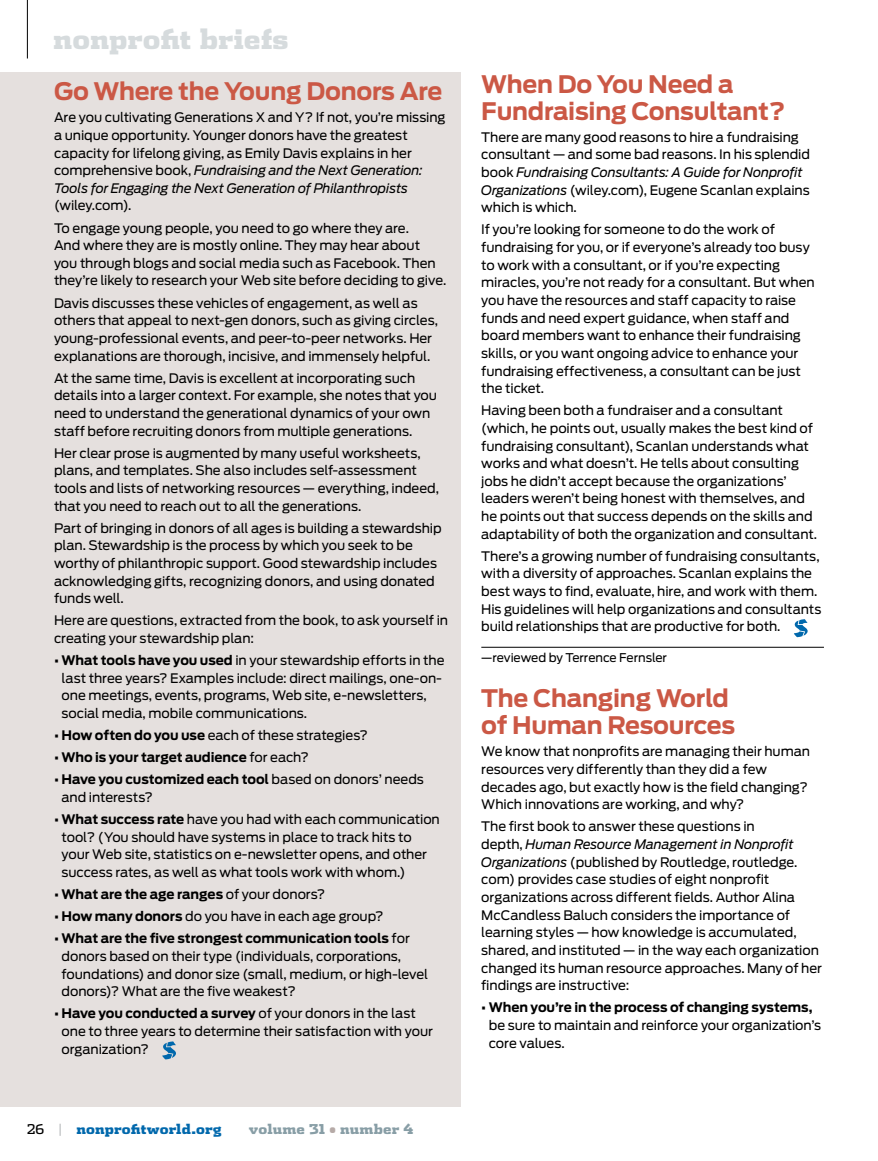
<style>
.page{position:relative;width:878px;height:1161px;background:#fff}
.page>*{position:absolute;margin:0;border:0;box-sizing:border-box;transform-origin:0 0}
.t1{font:900 27px "Dispatch";color:#d6dbdd}
.t2{font:700 24px/27px "Antenna";letter-spacing:-.01em;color:#cb5845}
.t3{font:900 13.5px "Dispatch";letter-spacing:.01em;color:#0068ac}
.t4{font:900 13.5px "Dispatch";letter-spacing:.015em;color:#889ea6}
.t5{font:13.05px/17.7px "Antenna";letter-spacing:-.005em;color:#000}
.t6{font:700 13.05px "Antenna";letter-spacing:-.005em;color:#000}
.t7{font:12px "Antenna";letter-spacing:-.005em;color:#000}
.s1{font-style:italic}
.s2{font-weight:700}
.s3{font-weight:400}
.s4{font-weight:400;color:#000}
.s5{font-weight:400;color:#bcbec0}
.s6{color:#b6aaa7}
</style>
<div class="page">
<div style="left:0;top:72px;width:461px;height:1035px;background:#e5e0de"></div>
<svg style="left:162px;top:1041px;width:14px;height:18px"></svg>
<hr style="left:27px;top:0;width:1px;height:58px;background:#000">
<hr style="left:481px;top:647px;width:343px;height:1px;background:#000">
<svg style="left:794px;top:619px;width:13px;height:18px"></svg>
<h1 class="t1" style="left:53px;top:20px;width:237px">nonprofit briefs</h1>
<h2 class="t2" style="left:54px;top:78px;width:390px">Go Where the Young Donors Are</h2>
<p class="t5" style="left:54px;top:109px;width:393px">Are you cultivating Generations X and Y? If not, you’re missing a unique opportunity. Younger donors have the greatest capacity for lifelong giving, as Emily Davis explains in her comprehensive book, <span class="s1">Fundraising and the Next Generation:<br>Tools for Engaging the Next Generation of Philanthropists</span></p>
<p class="t5" style="left:54px;top:195px;width:356px;line-height:22px">(wiley.com).<br>To engage young people, you need to go where they are.</p>
<p class="t5" style="left:54px;top:237px;width:394px">And where they are is mostly online. They may hear about you through blogs and social media such as Facebook. Then they’re likely to research your Web site before deciding to give.</p>
<p class="t5" style="left:54px;top:294px;width:385px">Davis discusses these vehicles of engagement, as well as others that appeal to next-gen donors, such as giving circles, young-professional events, and peer-to-peer networks. Her explanations are thorough, incisive, and immensely helpful.</p>
<p class="t5" style="left:54px;top:369px;width:384px">At the same time, Davis is excellent at incorporating such details into a larger context. For example, she notes that you need to understand the generational dynamics of your own staff before recruiting donors from multiple generations.</p>
<p class="t5" style="left:54px;top:444px;width:386px">Her clear prose is augmented by many useful worksheets, plans, and templates. She also includes self-assessment tools and lists of networking resources — everything, indeed, that you need to reach out to all the generations.</p>
<p class="t5" style="left:54px;top:519px;width:389px">Part of bringing in donors of all ages is building a stewardship plan. Stewardship is the process by which you seek to be worthy of philanthropic support. Good stewardship includes acknowledging gifts, recognizing donors, and using donated funds well.</p>
<p class="t5" style="left:54px;top:612px;width:395px">Here are questions, extracted from the book, to ask yourself in creating your stewardship plan:</p>
<p class="t5" style="left:61px;top:652px;width:384px;text-indent:-7px"><span class="s2">• What tools have you used</span> in your stewardship efforts in the last three years? Examples include: direct mailings, one-on&shy;one meetings, events, programs, Web site, e-newsletters, social media, mobile communications.</p>
<p class="t5" style="left:54px;top:727px;width:315px"><span class="s2">• How often do you use</span> each of these strategies?</p>
<p class="t6" style="left:54px;top:750px;width:256px">• Who is your target audience <span class="s3">for each?</span></p>
<p class="t5" style="left:61px;top:771px;width:364px;text-indent:-7px"><span class="s2">• Have you customized each tool</span> based on donors’ needs and interests?</p>
<p class="t5" style="left:61px;top:811px;width:380px;text-indent:-7px"><span class="s2">• What success rate</span> have you had with each communication tool? (You should have systems in place to track hits to your Web site, statistics on e-newsletter opens, and other success rates, as well as what tools work with whom.)</p>
<p class="t6" style="left:54px;top:887px;width:273px">• What are the age ranges <span class="s3">of your donors?</span></p>
<p class="t5" style="left:54px;top:908px;width:331px"><span class="s2">• How many donors</span> do you have in each age group?</p>
<p class="t5" style="left:61px;top:930px;width:368px;text-indent:-7px"><span class="s2">• What are the five strongest communication tools</span> for donors based on their type (individuals, corporations, foundations) and donor size (small, medium, or high-level donors)? What are the five weakest?</p>
<p class="t5" style="left:61px;top:1005px;width:373px;text-indent:-7px"><span class="s2">• Have you conducted a survey</span> of your donors in the last one to three years to determine their satisfaction with your organization?</p>
<p class="t3" style="left:27px;top:1119px;width:196px"><span class="s4">26</span> <span class="s5">|</span> nonprofitworld.org</p>
<p class="t4" style="left:249px;top:1119px;width:166px">volume 31 <span class="s6">•</span> number 4</p>
<h2 class="t2" style="left:481px;top:71px;width:305px">When Do You Need a<br>Fundraising Consultant?</h2>
<p class="t5" style="left:481px;top:128px;width:330px">There are many good reasons to hire a fundraising consultant — and some bad reasons. In his splendid book <span class="s1">Fundraising Consultants: A Guide for Nonprofit Organizations</span> (wiley.com), Eugene Scanlan explains which is which.</p>
<p class="t5" style="left:481px;top:221px;width:335px">If you’re looking for someone to do the work of fundraising for you, or if everyone’s already too busy to work with a consultant, or if you’re expecting miracles, you’re not ready for a consultant. But when you have the resources and staff capacity to raise funds and need expert guidance, when staff and board members want to enhance their fundraising skills, or you want ongoing advice to enhance your fundraising effectiveness, a consultant can be just the ticket.</p>
<p class="t5" style="left:481px;top:402px;width:337px">Having been both a fundraiser and a consultant (which, he points out, usually makes the best kind of fundraising consultant), Scanlan understands what works and what doesn’t. He tells about consulting jobs he didn’t accept because the organizations’ leaders weren’t being honest with themselves, and he points out that success depends on the skills and adaptability of both the organization and consultant.</p>
<p class="t5" style="left:481px;top:547px;width:341px">There’s a growing number of fundraising consultants, with a diversity of approaches. Scanlan explains the best ways to find, evaluate, hire, and work with them.<br>His guidelines will help organizations and consultants build relationships that are productive for both.</p>
<p class="t7" style="left:481px;top:651px;width:187px">—reviewed by Terrence Fernsler</p>
<h2 class="t2" style="left:481px;top:685px;width:255px">The Changing World of Human Resources</h2>
<p class="t5" style="left:481px;top:743px;width:330px">We know that nonprofits are managing their human resources very differently than they did a few decades ago, but exactly how is the field changing?<br>Which innovations are working, and why?</p>
<p class="t5" style="left:481px;top:818px;width:342px">The first book to answer these questions in<br>depth, <span class="s1">Human Resource Management in Nonprofit Organizations</span> (published by Routledge, routledge. com) provides case studies of eight nonprofit organizations across different fields. Author Alina McCandless Baluch considers the importance of learning styles — how knowledge is accumulated, shared, and instituted — in the way each organization changed its human resource approaches. Many of her findings are instructive:</p>
<p class="t6" style="left:481px;top:1000px;width:333px">• When you’re in the process of changing systems,</p>
<p class="t5" style="left:489px;top:1016px;width:334px">be sure to maintain and reinforce your organization’s core values.</p>
</div>
